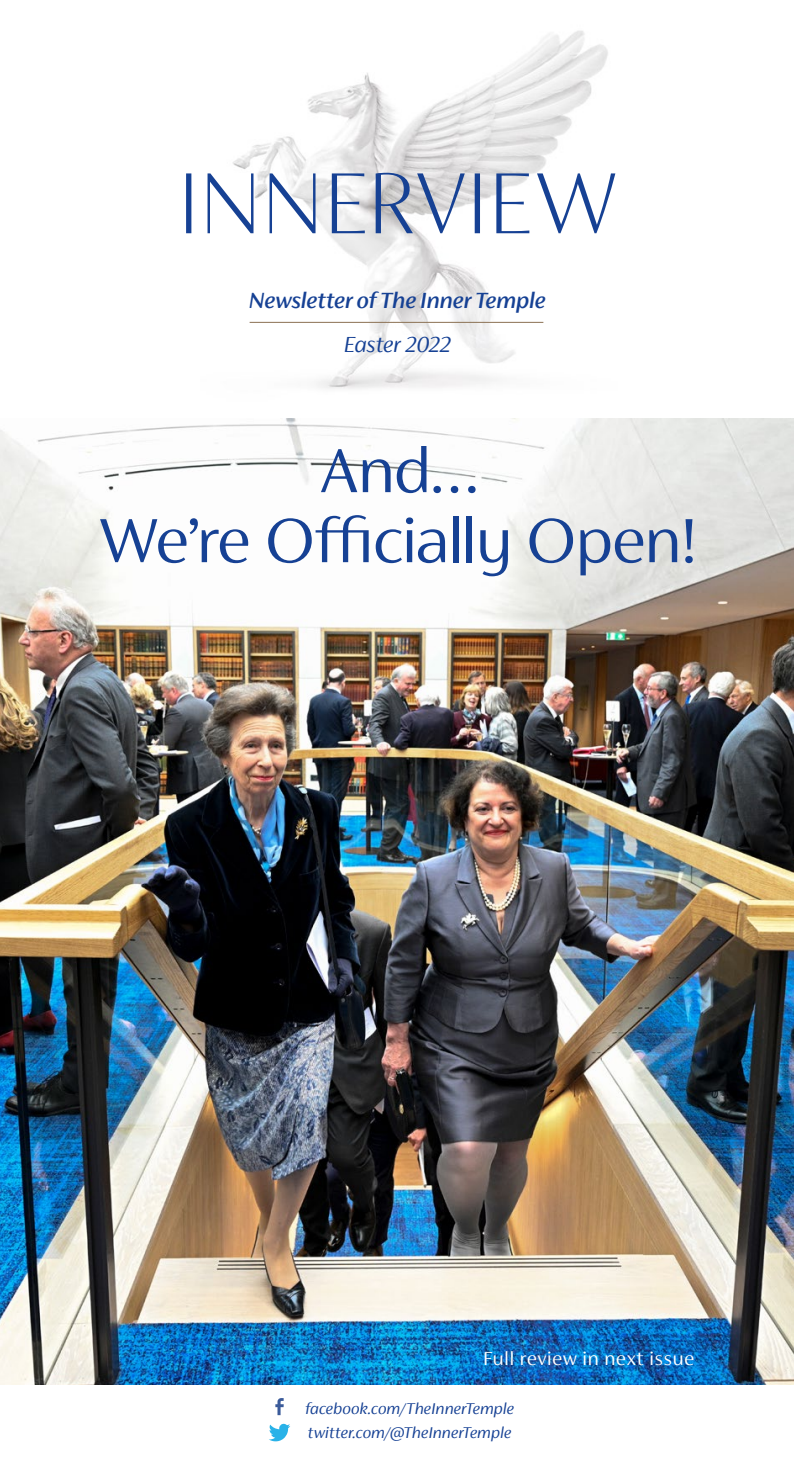
<style>
.page{position:relative;width:794px;height:1474px;background:#fff}
.page>*{position:absolute;margin:0;border:0;box-sizing:border-box;transform-origin:0 0}
.t1{font:300 70px/70px "FS Siena";letter-spacing:-.035em;color:#164194;text-align:center}
.t2{font:italic 500 24.5px/43.8px "FS Siena";letter-spacing:-.025em;color:#164194;text-align:center}
.Text_9_12_light_inde{font:300 21px "FS Siena";letter-spacing:.01em;color:#fff}
.t3{font:italic 300 17.5px "FS Siena";letter-spacing:-.02em;color:#164194}
.s1{font-weight:300}
</style>
<div class="page">
<img style="left:186px;top:31px;width:430px;height:358px">
<svg style="left:186px;top:173px;width:429px;height:60px"></svg>
<hr style="left:250px;top:322px;width:293px;height:1px;background:#8b7153">
<svg style="left:269px;top:1423px;width:21px;height:18px"></svg>
<svg style="left:275px;top:1398px;width:9px;height:17px"></svg>
<img style="left:0;top:418px;width:794px;height:966px">
<p class="t2" style="left:248px;top:278px;width:299px">Newsletter of The Inner Temple<br><span class="s1">Easter 2022</span></p>
<p class="t1" style="left:98px;top:435px;width:602px">And…<br>We’re Officially Open!</p>
<p class="Text_9_12_light_inde" style="left:483px;top:1346px;width:213px">Full review in next issue</p>
<p class="t3" style="left:305px;top:1398px;width:211px">facebook.com/TheInnerTemple</p>
<p class="t3" style="left:307px;top:1423px;width:205px">twitter.com/@TheInnerTemple</p>
</div>
